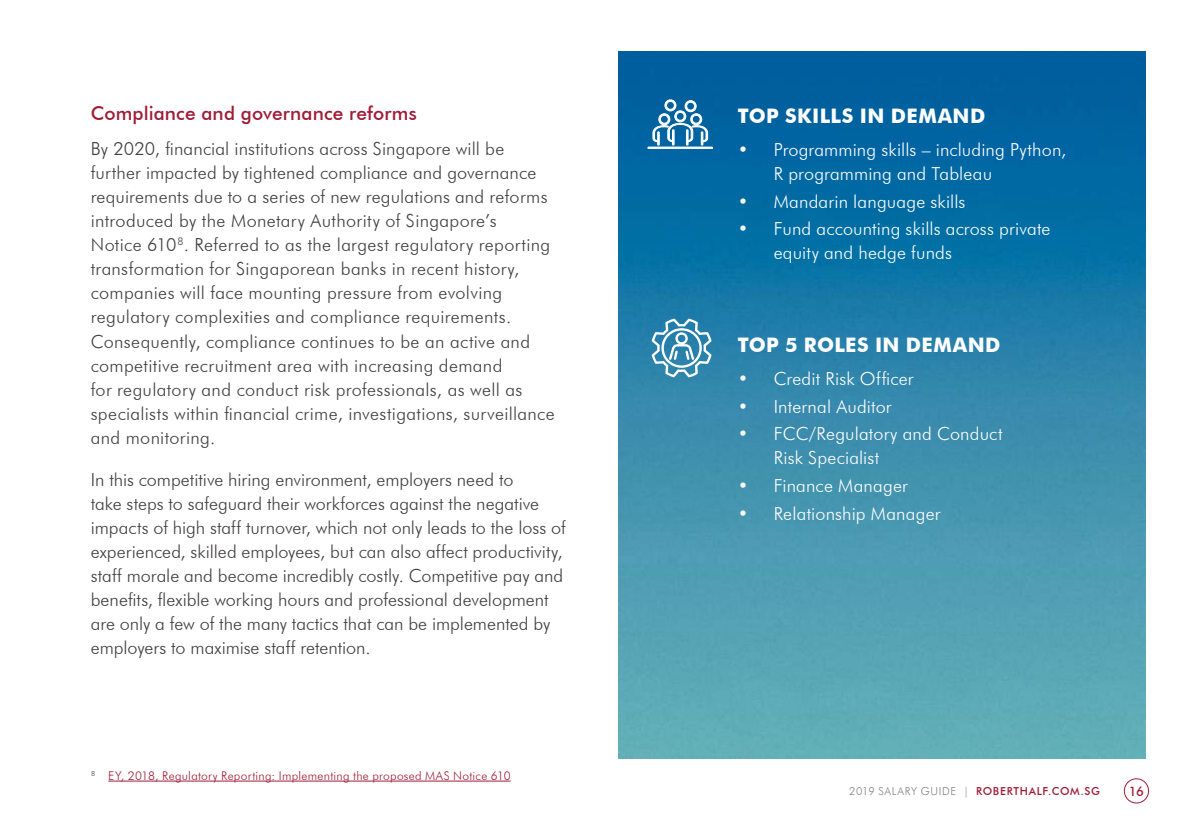
<style>
.page{position:relative;width:1191px;height:840px;background:#fff}
.page>*{position:absolute;margin:0;border:0;box-sizing:border-box;transform-origin:0 0}
.t1{font:700 20px "Futura BT";letter-spacing:.02em;color:#fff}
.t2{font:500 19px "Futura BT";letter-spacing:.01em;color:#9f1c35}
.t3{font:300 18px/24px "Futura BT";letter-spacing:.01em;color:#423e3f}
.t4{font:300 18px/24px "Futura BT";letter-spacing:.01em;color:#fff}
.t5{font:500 13px "Futura BT";color:#9f1c35}
.t6{font:300 12px "Futura BT";letter-spacing:.025em;color:#9f1c35}
.t7{font:500 11px "Futura BT";letter-spacing:.06em;color:#9f1c35}
.s1{font-weight:300;color:#808285}
</style>
<div class="page">
<hr style="left:108px;top:780px;width:402px;height:1px;background:#9f1c35">
<img style="left:618px;top:51px;width:527px;height:706px">
<svg style="left:647px;top:99px;width:66px;height:50px"></svg>
<svg style="left:652px;top:318px;width:59px;height:59px"></svg>
<div style="left:1124px;top:778px;width:24px;height:24px;border:1px solid #9f1c35;border-radius:50%"></div>
<p class="t2" style="left:91px;top:102px;width:327px">Compliance and governance reforms</p>
<p class="t3" style="left:91px;top:137px;width:465px">By 2020, financial institutions across Singapore will be further impacted by tightened compliance and governance requirements due to a series of new regulations and reforms introduced by the Monetary Authority of Singapore’s<br>Notice 610<sup>8</sup>. Referred to as the largest regulatory reporting transformation for Singaporean banks in recent history, companies will face mounting pressure from evolving regulatory complexities and compliance requirements.<br>Consequently, compliance continues to be an active and competitive recruitment area with increasing demand<br>for regulatory and conduct risk professionals, as well as specialists within financial crime, investigations, surveillance and monitoring.</p>
<p class="t3" style="left:91px;top:467px;width:476px">In this competitive hiring environment, employers need to<br>take steps to safeguard their workforces against the negative impacts of high staff turnover, which not only leads to the loss of experienced, skilled employees, but can also affect productivity, staff morale and become incredibly costly. Competitive pay and benefits, flexible working hours and professional development are only a few of the many tactics that can be implemented by employers to maximise staff retention.</p>
<p class="t6" style="left:91px;top:767px;width:421px"><sup>8</sup> EY, 2018, Regulatory Reporting: Implementing the proposed MAS Notice 610</p>
<p class="t1" style="left:737px;top:104px;width:249px">TOP SKILLS IN DEMAND</p>
<p class="t4" style="left:773px;top:137px;width:294px;text-indent:-36px">• Programming skills – including Python,<br>R programming and Tableau</p>
<p class="t4" style="left:737px;top:189px;width:229px">• Mandarin language skills</p>
<p class="t4" style="left:773px;top:217px;width:278px;text-indent:-36px">• Fund accounting skills across private equity and hedge funds</p>
<p class="t1" style="left:737px;top:332px;width:264px">TOP 5 ROLES IN DEMAND</p>
<p class="t4" style="left:737px;top:366px;width:177px">• Credit Risk Officer</p>
<p class="t4" style="left:737px;top:394px;width:155px">• Internal Auditor</p>
<p class="t4" style="left:773px;top:421px;width:230px;text-indent:-36px">• FCC/Regulatory and Conduct<br>Risk Specialist</p>
<p class="t4" style="left:737px;top:473px;width:172px">• Finance Manager</p>
<p class="t4" style="left:737px;top:501px;width:204px">• Relationship Manager</p>
<p class="t7" style="left:849px;top:784px;width:252px"><span class="s1">2019 SALARY GUIDE |</span> ROBERTHALF.COM.SG</p>
<p class="t5" style="left:1128px;top:782px;width:17px">16</p>
</div>
